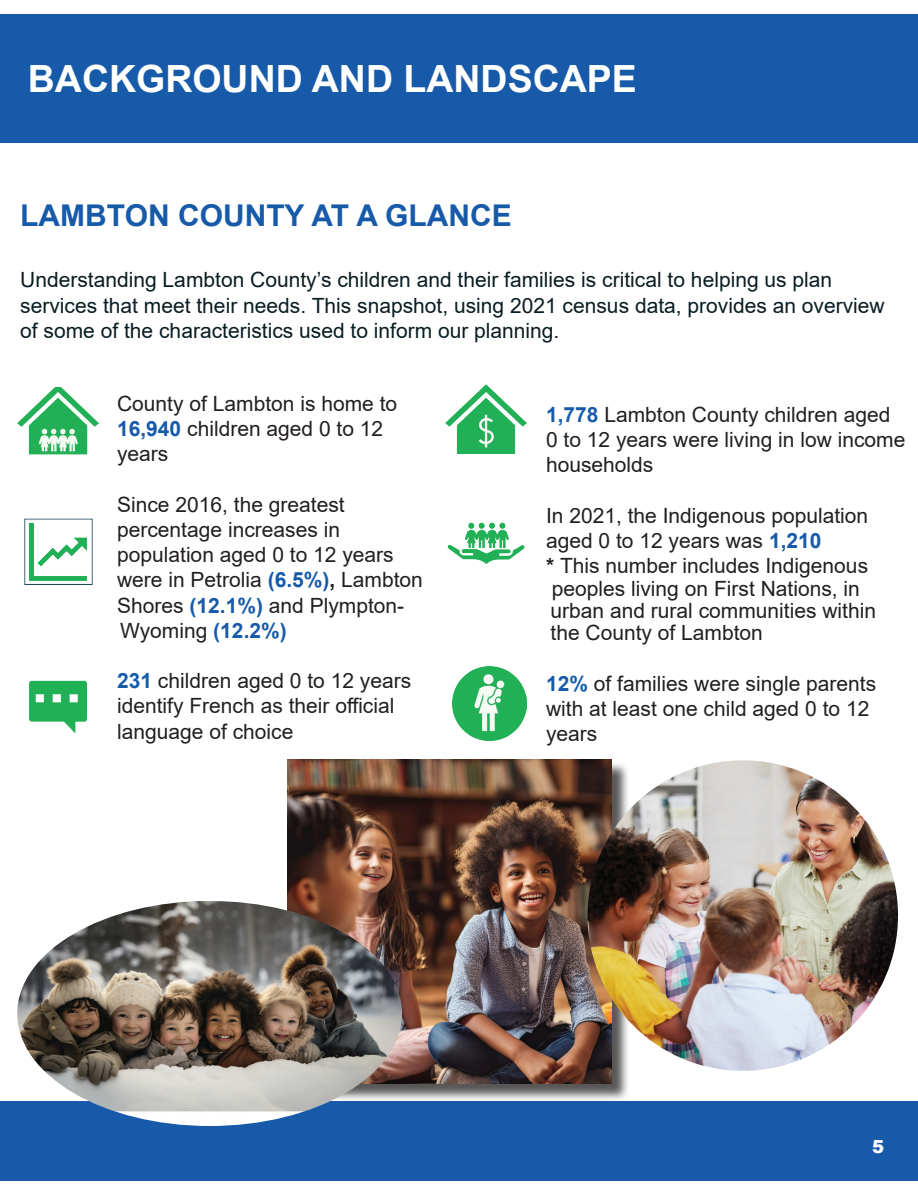
<style>
.page{position:relative;width:918px;height:1188px;background:#fff}
.page>*{position:absolute;margin:0;border:0;box-sizing:border-box;transform-origin:0 0}
.t1{font:700 37.5px "Arial";color:#fff}
.t2{font:700 30px "Arial";color:#175aa9}
.t3{font:21px/25.2px "Arial";color:#231f20}
.t4{font:21px/25.2px "Arial";color:#091d23}
.t5{font:900 18px "Arial";color:#fff}
.s1{font-weight:700;color:#175aa9}
.s2{font-weight:700}
</style>
<div class="page">
<div style="left:1px;top:14px;width:917px;height:129px;background:#175aa9"></div>
<img style="left:17px;top:387px;width:81px;height:68px">
<img style="left:24px;top:518px;width:69px;height:67px">
<img style="left:29px;top:680px;width:58px;height:54px">
<img style="left:446px;top:384px;width:80px;height:70px">
<img style="left:447px;top:522px;width:78px;height:43px">
<img style="left:452px;top:666px;width:74px;height:75px">
<div style="left:0;top:1101px;width:918px;height:79px;background:#175aa9"></div>
<div style="left:290px;top:762px;width:340px;height:340px;background:#231f20;opacity:.75"></div>
<img style="left:287px;top:759px;width:324px;height:324px">
<img style="left:588px;top:760px;width:310px;height:311px;border-radius:155px">
<img style="left:17px;top:901px;width:385px;height:225px">
<p class="t1" style="left:28px;top:52px;width:611px">BACKGROUND AND LANDSCAPE</p>
<h2 class="t2" style="left:20px;top:195px;width:493px">LAMBTON COUNTY AT A GLANCE</h2>
<p class="t4" style="left:20px;top:267px;width:866px">Understanding Lambton County’s children and their families is critical to helping us plan services that meet their needs. This snapshot, using 2021 census data, provides an overview of some of the characteristics used to inform our planning.</p>
<p class="t3" style="left:117px;top:391px;width:282px">County of Lambton is home to<br><span class="s1">16,940</span> children aged 0 to 12 years</p>
<p class="t3" style="left:117px;top:492px;width:307px">Since 2016, the greatest percentage increases in population aged 0 to 12 years were in Petrolia <span class="s1">(6.5%)</span><span class="s2">,</span> Lambton<br>Shores <span class="s1">(12.1%)</span> and Plympton-<br>Wyoming <span class="s1">(12.2%)</span></p>
<p class="t3" style="left:117px;top:668px;width:296px"><span class="s1">231</span> children aged 0 to 12 years</p>
<p class="t3" style="left:117px;top:693px;width:279px">identify French as their official</p>
<p class="t3" style="left:117px;top:718px;width:178px">language of choice</p>
<p class="t3" style="left:546px;top:402px;width:361px"><span class="s1">1,778</span> Lambton County children aged<br>0 to 12 years were living in low income households</p>
<p class="t3" style="left:546px;top:503px;width:324px">In 2021, the Indigenous population aged 0 to 12 years was <span class="s1">1,210</span></p>
<p class="t3" style="left:546px;top:554px;width:332px;line-height:22.5px"><span class="s2">*</span> This number includes Indigenous peoples living on First Nations, in urban and rural communities within the County of Lambton</p>
<p class="t3" style="left:546px;top:671px;width:332px"><span class="s1">12%</span> of families were single parents with at least one child aged 0 to 12 years</p>
<p class="t5" style="left:872px;top:1134px;width:14px">5</p>
</div>
